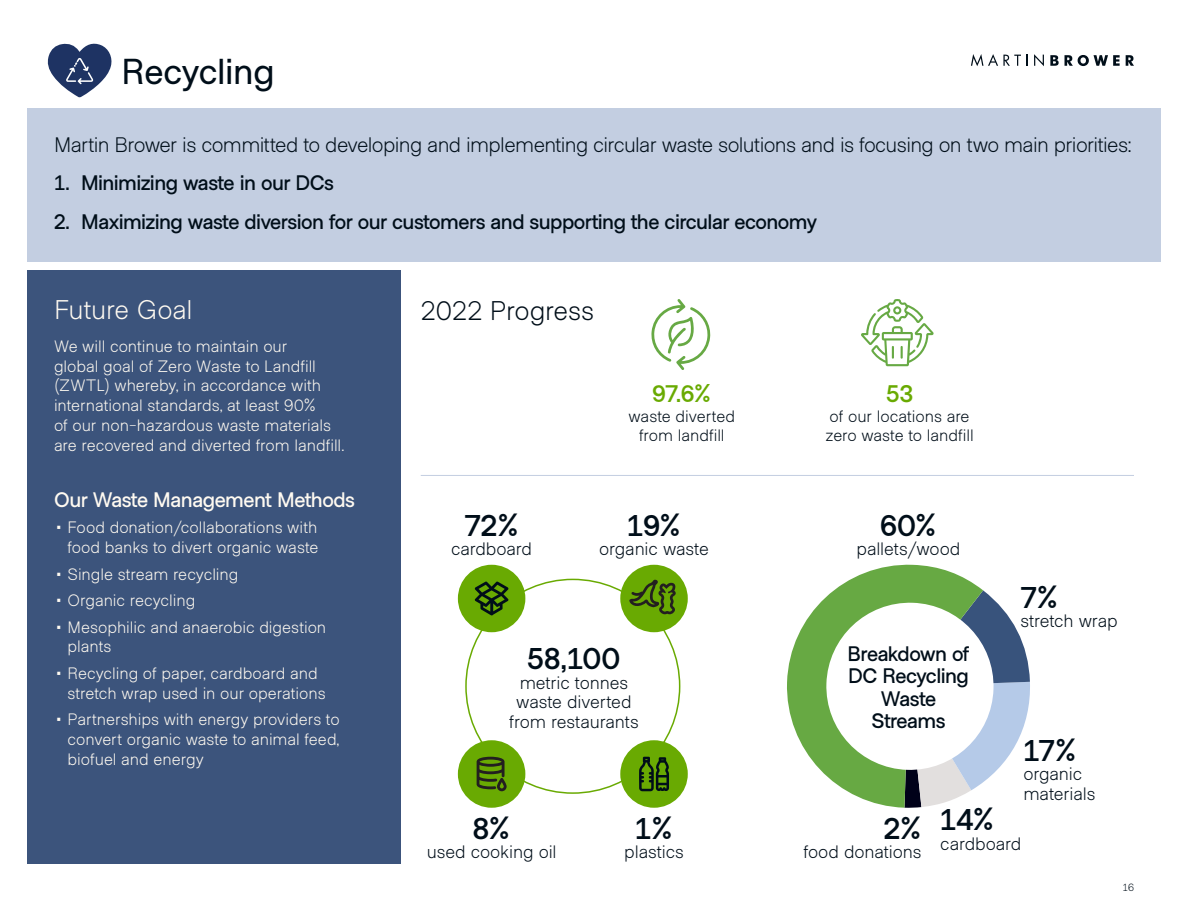
<style>
.page{position:relative;width:1188px;height:918px;background:#fff}
.page>*{position:absolute;margin:0;border:0;box-sizing:border-box;transform-origin:0 0}
.Section_Header_Mediu{font:500 36px "Metro Sans";letter-spacing:-.01em;color:#000e19}
.t1{font:700 30px "Metro Sans";letter-spacing:-.01em;color:#000e19}
.Header_Light{font:300 27px "Metro Sans";letter-spacing:-.005em;color:#000e19}
.Header_Light-2{font:300 27px "Metro Sans";letter-spacing:-.01em;color:#fffaf1}
.Body{font:700 24px "Metro Sans";color:#69aa02}
.Subhead_2_Semi-Bold{font:600 21px/22.5px "Metro Sans";letter-spacing:-.025em;color:#000e19;text-align:center}
.Intro_copy{font:300 21px "Metro Sans";letter-spacing:-.03em;color:#000e19}
.Subhead_2_Semi-Bold-2{font:600 21px "Metro Sans";letter-spacing:-.025em;color:#fffaf1}
.t2{font:300 18px/19.5px "Metro Sans";letter-spacing:-.005em;color:#000e19}
.Body-2{font:300 16.5px/19.8px "Metro Sans";color:#fffaf1}
.Body-3{font:300 16.5px/19.8px "Metro Sans";color:#000e19;text-align:center}
.t3{font:300 10.5px "Metro Sans";color:#000e19}
.s1{font-weight:500}
</style>
<div class="page">
<svg style="left:971px;top:54px;width:57px;height:12px"></svg>
<svg style="left:1034px;top:54px;width:10px;height:12px"></svg>
<svg style="left:1050px;top:55px;width:9px;height:11px"></svg>
<svg style="left:1065px;top:55px;width:55px;height:11px"></svg>
<svg style="left:1126px;top:55px;width:8px;height:11px"></svg>
<div style="left:27px;top:270px;width:373px;height:594px;background:#3c547c"></div>
<div style="left:27px;top:108px;width:1134px;height:153px;background:#c3cee1"></div>
<svg style="left:787px;top:565px;width:196px;height:210px;fill:#67a943"></svg>
<svg style="left:825px;top:590px;width:205px;height:218px"></svg>
<div style="left:458px;top:565px;width:67px;height:67px;background:#69aa02;border-radius:50%"></div>
<svg style="left:475px;top:581px;width:33px;height:34px"></svg>
<div style="left:458px;top:740px;width:67px;height:68px;background:#69aa02;border-radius:50%"></div>
<div style="left:620px;top:565px;width:68px;height:67px;background:#69aa02;border-radius:50%"></div>
<div style="left:620px;top:740px;width:68px;height:68px;background:#69aa02;border-radius:50%"></div>
<hr style="left:421px;top:475px;width:713px;height:1px;background:#c3cee1">
<svg style="left:639px;top:757px;width:30px;height:34px"></svg>
<svg style="left:477px;top:757px;width:30px;height:34px"></svg>
<svg style="left:629px;top:580px;width:47px;height:34px"></svg>
<svg style="left:861px;top:299px;width:73px;height:67px"></svg>
<svg style="left:651px;top:299px;width:59px;height:71px"></svg>
<svg style="left:48px;top:44px;width:64px;height:53px"></svg>
<p class="Section_Header_Mediu" style="left:122px;top:50px;width:155px">Recycling</p>
<p class="Intro_copy" style="left:54px;top:132px;width:1080px">Martin Brower is committed to developing and implementing circular waste solutions and is focusing on two main priorities:</p>
<p class="Subhead_2_Semi-Bold" style="left:54px;top:174px;width:282px">1. Minimizing waste in our DCs</p>
<p class="Subhead_2_Semi-Bold" style="left:54px;top:213px;width:765px">2. Maximizing waste diversion for our customers and supporting the circular economy</p>
<p class="Header_Light-2" style="left:54px;top:293px;width:140px">Future Goal</p>
<p class="Body-2" style="left:54px;top:338px;width:291px">We will continue to maintain our<br>global goal of Zero Waste to Landfill (ZWTL) whereby, in accordance with international standards, at least 90%<br>of our non‑hazardous waste materials are recovered and diverted from landfill.</p>
<p class="Subhead_2_Semi-Bold-2" style="left:54px;top:486px;width:302px">Our Waste Management Methods</p>
<p class="Body-2" style="left:54px;top:519px;width:266px;text-align:right"><span class="s1">•</span> Food donation/collaborations with food banks to divert organic waste</p>
<p class="Body-2" style="left:54px;top:566px;width:186px"><span class="s1">•</span> Single stream recycling</p>
<p class="Body-2" style="left:54px;top:592px;width:143px"><span class="s1">•</span> Organic recycling</p>
<p class="Body-2" style="left:68px;top:619px;width:260px;text-indent:-14px"><span class="s1">•</span> Mesophilic and anaerobic digestion plants</p>
<p class="Body-2" style="left:68px;top:665px;width:260px;text-indent:-14px"><span class="s1">•</span> Recycling of paper, cardboard and stretch wrap used in our operations</p>
<p class="Body-2" style="left:68px;top:711px;width:274px;text-align:justify;text-indent:-14px"><span class="s1">•</span> Partnerships with energy providers to convert organic waste to animal feed, biofuel and energy</p>
<p class="Header_Light" style="left:421px;top:295px;width:175px">2022 Progress</p>
<p class="Body" style="left:652px;top:377px;width:60px">97.6%</p>
<p class="Body-3" style="left:629px;top:408px;width:108px">waste diverted from landfill</p>
<p class="t1" style="left:464px;top:505px;width:56px">72%</p>
<p class="t2" style="left:451px;top:541px;width:83px">cardboard</p>
<p class="t1" style="left:627px;top:505px;width:55px">19%</p>
<p class="t2" style="left:599px;top:541px;width:111px">organic waste</p>
<p class="t1" style="left:527px;top:638px;width:95px">58,100</p>
<p class="t2" style="left:509px;top:674px;width:131px;text-align:center">metric tonnes waste diverted from restaurants</p>
<p class="t1" style="left:473px;top:808px;width:39px">8%</p>
<p class="t2" style="left:427px;top:844px;width:131px">used cooking oil</p>
<p class="t1" style="left:635px;top:808px;width:39px">1%</p>
<p class="t2" style="left:624px;top:844px;width:61px">plastics</p>
<p class="Body" style="left:886px;top:377px;width:28px">53</p>
<p class="Body-3" style="left:826px;top:408px;width:150px;text-align:left">of our locations are zero waste to landfill</p>
<p class="t1" style="left:880px;top:505px;width:58px">60%</p>
<p class="t2" style="left:857px;top:541px;width:105px">pallets/wood</p>
<p class="Subhead_2_Semi-Bold" style="left:848px;top:644px;width:123px">Breakdown of<br>DC Recycling<br>Waste<br>Streams</p>
<p class="t1" style="left:1020px;top:577px;width:39px">7%</p>
<p class="t2" style="left:1020px;top:613px;width:99px">stretch wrap</p>
<p class="t1" style="left:1023px;top:730px;width:55px">17%</p>
<p class="t2" style="left:1023px;top:766px;width:73px">organic materials</p>
<p class="t1" style="left:884px;top:808px;width:39px">2%</p>
<p class="t2" style="left:803px;top:844px;width:120px">food donations</p>
<p class="t1" style="left:940px;top:799px;width:55px">14%</p>
<p class="t2" style="left:940px;top:836px;width:83px">cardboard</p>
<p class="t3" style="left:1122px;top:881px;width:13px">16</p>
</div>
